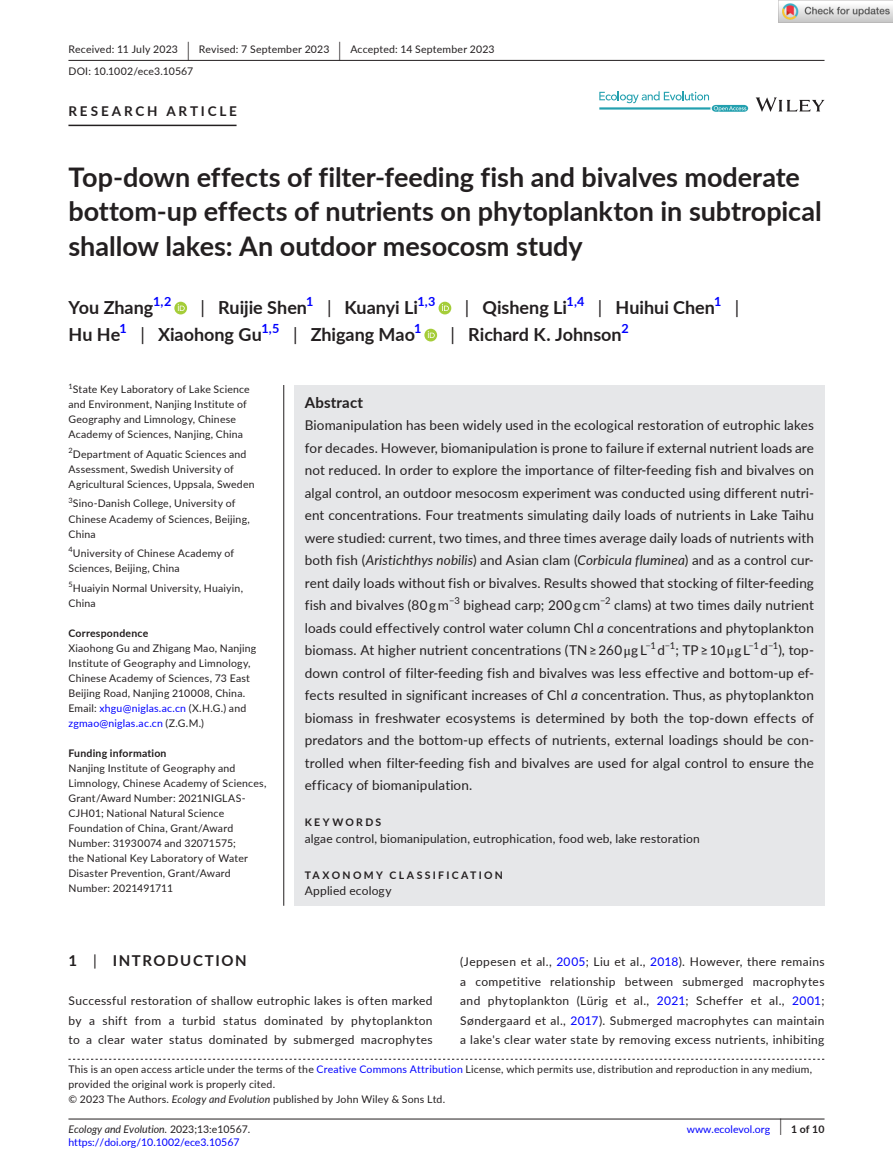
<style>
.page{position:relative;width:893px;height:1174px;background:#fff}
.page>*{position:absolute;margin:0;border:0;box-sizing:border-box;transform-origin:0 0}
.t1{font:700 27px/34.5px "Lato";color:#231f20}
.t2{font:700 18px "Lato";color:#231f20}
.t3{font:18px "Lato";color:#231f20}
.t4{font:700 15px "Lato";letter-spacing:.1em;color:#231f20}
.t5{font:700 15px "Lato";letter-spacing:.015em;color:#231f20}
.t6{font:13.5px/22.5px "Lato";letter-spacing:.01em;color:#231f20;text-align:justify}
.t7{font:700 13.5px "Lato";letter-spacing:.21em;color:#231f20}
.t8{font:700 12.6px "Lato";color:#00f}
.t9{font:12px/19.5px "Lato";letter-spacing:.02em;color:#231f20;text-align:justify}
.t10{font:10.5px/15px "Lato";letter-spacing:.02em;color:#231f20}
.t11{font:10.5px "Lato";color:#00f}
.t12{font:700 10.5px "Lato";letter-spacing:.025em;color:#231f20}
.t13{font:italic 10.5px "Lato";color:#231f20}
.t14{font:700 10.5px "Lato";letter-spacing:.22em;color:#231f20}
.t15{font:9.45px "Lato";color:#231f20}
.t16{font:7.35px "Lato";color:#231f20}
.s1{font-size:19.65px}
.s2{font-weight:400}
.s3{color:#00f}
.s4{font-style:italic}
.s5{font-family:"STIX"}
.s6{font-style:normal}
.s7{font-weight:400;font-size:17.4px}
</style>
<div class="page">
<hr style="left:68px;top:1118px;width:756px;height:1px;background:#231f20">
<svg style="left:756px;top:97px;width:68px;height:15px"></svg>
<svg style="left:599px;top:91px;width:149px;height:21px"></svg>
<hr style="left:68px;top:60px;width:756px;height:1px;background:#231f20">
<hr style="left:68px;top:125px;width:169px;height:1px;background:#231f20">
<svg style="left:174px;top:302px;width:13px;height:12px"></svg>
<svg style="left:178px;top:304px;width:7px;height:7px"></svg>
<div style="left:439px;top:302px;width:12px;height:12px;background:#a5cd39;border-radius:50%"></div>
<svg style="left:442px;top:304px;width:7px;height:7px"></svg>
<svg style="left:424px;top:329px;width:13px;height:12px"></svg>
<svg style="left:428px;top:331px;width:7px;height:7px"></svg>
<svg style="left:68px;top:1058px;width:756px;height:1px"></svg>
<div style="left:294px;top:385px;width:530px;height:520px;background:#e6e7e9"></div>
<hr style="left:283px;top:385px;width:1px;height:520px;background:#231f20">
<img style="left:779px;top:0;width:114px;height:23px">
<p class="t10" style="left:68px;top:38px;width:428px;line-height:21.8px">Received: 11 July 2023 <span class="s1">|</span> Revised: 7 September 2023 <span class="s1">|</span> Accepted: 14 September 2023<br>DOI: 10.1002/ece3.10567</p>
<p class="t7" style="left:68px;top:101px;width:170px">RESEARCH ARTICLE</p>
<h1 class="t1" style="left:68px;top:159px;width:755px">Top-down effects of filter-feeding fish and bivalves moderate bottom-up effects of nutrients on phytoplankton in subtropical shallow lakes: An outdoor mesocosm study</h1>
<h2 class="t2" style="left:68px;top:295px;width:86px">You Zhang</h2>
<p class="t8" style="left:153px;top:292px;width:20px">1,2</p>
<h2 class="t2" style="left:201px;top:295px;width:108px"><span class="s2">|</span> Ruijie Shen</h2>
<p class="t8" style="left:306px;top:292px;width:9px">1</p>
<h2 class="t2" style="left:327px;top:295px;width:92px"><span class="s2">|</span> Kuanyi Li</h2>
<p class="t8" style="left:417px;top:292px;width:20px">1,3</p>
<h2 class="t2" style="left:465px;top:295px;width:104px"><span class="s2">|</span> Qisheng Li</h2>
<p class="t8" style="left:566px;top:292px;width:19px">1,4</p>
<h2 class="t2" style="left:598px;top:295px;width:119px"><span class="s2">|</span> Huihui Chen</h2>
<p class="t8" style="left:714px;top:292px;width:9px">1</p>
<h2 class="t3" style="left:735px;top:295px;width:6px">|</h2>
<h2 class="t2" style="left:68px;top:322px;width:53px">Hu He</h2>
<p class="t8" style="left:120px;top:319px;width:9px">1</p>
<h2 class="t2" style="left:140px;top:322px;width:123px"><span class="s2">|</span> Xiaohong Gu</h2>
<p class="t8" style="left:261px;top:319px;width:20px">1,5</p>
<h2 class="t2" style="left:293px;top:322px;width:124px"><span class="s2">|</span> Zhigang Mao</h2>
<p class="t8" style="left:414px;top:319px;width:9px">1</p>
<h2 class="t2" style="left:451px;top:322px;width:173px"><span class="s2">|</span> Richard K. Johnson</h2>
<p class="t8" style="left:621px;top:319px;width:9px">2</p>
<p class="t16" style="left:68px;top:381px;width:6px">1</p>
<p class="t10" style="left:68px;top:382px;width:183px;text-indent:4px">State Key Laboratory of Lake Science and Environment, Nanjing Institute of Geography and Limnology, Chinese Academy of Sciences, Nanjing, China</p>
<p class="t10" style="left:68px;top:446px;width:188px"><sup>2</sup>Department of Aquatic Sciences and<br>Assessment, Swedish University of<br>Agricultural Sciences, Uppsala, Sweden</p>
<p class="t10" style="left:68px;top:496px;width:183px"><sup>3</sup>Sino-Danish College, University of<br>Chinese Academy of Sciences, Beijing,<br>China</p>
<p class="t10" style="left:68px;top:545px;width:167px"><sup>4</sup>University of Chinese Academy of<br>Sciences, Beijing, China</p>
<p class="t10" style="left:68px;top:580px;width:176px"><sup>5</sup>Huaiyin Normal University, Huaiyin,<br>China</p>
<p class="t12" style="left:68px;top:625px;width:81px">Correspondence</p>
<p class="t10" style="left:68px;top:640px;width:189px">Xiaohong Gu and Zhigang Mao, Nanjing Institute of Geography and Limnology, Chinese Academy of Sciences, 73 East Beijing Road, Nanjing 210008, China.<br>Email: <span class="s3">xhgu@niglas.ac.cn</span> (X.H.G.) and <span class="s3">zgmao@niglas.ac.cn</span> (Z.G.M.)</p>
<p class="t12" style="left:68px;top:745px;width:100px">Funding information</p>
<p class="t10" style="left:68px;top:760px;width:199px">Nanjing Institute of Geography and Limnology, Chinese Academy of Sciences, Grant/Award Number: 2021NIGLAS-CJH01; National Natural Science Foundation of China, Grant/Award Number: 31930074 and 32071575;<br>the National Key Laboratory of Water Disaster Prevention, Grant/Award Number: 2021491711</p>
<p class="t5" style="left:305px;top:391px;width:60px">Abstract</p>
<p class="t6" style="left:305px;top:413px;width:511px">Biomanipulation has been widely used in the ecological restoration of eutrophic lakes for decades. However, biomanipulation is prone to failure if external nutrient loads are not reduced. In order to explore the importance of filter-feeding fish and bivalves on algal control, an outdoor mesocosm experiment was conducted using different nutri&shy;ent concentrations. Four treatments simulating daily loads of nutrients in Lake Taihu were studied: current, two times, and three times average daily loads of nutrients with both fish (<span class="s4">Aristichthys nobilis</span>) and Asian clam (<span class="s4">Corbicula fluminea</span>) and as a control cur&shy;rent daily loads without fish or bivalves. Results showed that stocking of filter-feeding fish and bivalves (80 g m</p>
<p class="t15" style="left:449px;top:594px;width:12px">−3</p>
<p class="t6" style="left:464px;top:593px;width:138px">bighead carp; 200 g cm</p>
<p class="t15" style="left:600px;top:594px;width:12px">−2</p>
<p class="t6" style="left:305px;top:593px;width:511px;text-indent:310px">clams) at two times daily nutrient loads could effectively control water column Chl <span class="s4">a</span> concentrations and phytoplankton biomass. At higher nutrient concentrations (TN ≥ 260 <span class="s5">μ</span>g L</p>
<p class="t15" style="left:645px;top:639px;width:12px">−1</p>
<p class="t6" style="left:658px;top:638px;width:9px">d</p>
<p class="t15" style="left:665px;top:639px;width:12px">−1</p>
<p class="t6" style="left:675px;top:638px;width:76px">; TP ≥ 10 <span class="s5">μ</span>g L</p>
<p class="t15" style="left:748px;top:639px;width:12px">−1</p>
<p class="t6" style="left:761px;top:638px;width:9px">d</p>
<p class="t15" style="left:768px;top:639px;width:12px">−1</p>
<p class="t6" style="left:305px;top:638px;width:511px;text-indent:474px">), top&shy;down control of filter-feeding fish and bivalves was less effective and bottom-up ef&shy;fects resulted in significant increases of Chl <span class="s4">a</span> concentration. Thus, as phytoplankton biomass in freshwater ecosystems is determined by both the top-down effects of predators and the bottom-up effects of nutrients, external loadings should be con&shy;trolled when filter-feeding fish and bivalves are used for algal control to ensure the efficacy of biomanipulation.</p>
<p class="t14" style="left:305px;top:814px;width:78px">KEYWORDS</p>
<p class="t9" style="left:305px;top:828px;width:396px">algae control, biomanipulation, eutrophication, food web, lake restoration</p>
<p class="t14" style="left:305px;top:867px;width:200px">TAXONOMY CLASSIFICATION</p>
<p class="t9" style="left:305px;top:880px;width:88px">Applied ecology</p>
<p class="t4" style="left:68px;top:950px;width:180px">1 <span class="s2">|</span> INTRODUCTION</p>
<p class="t9" style="left:68px;top:990px;width:366px">Successful restoration of shallow eutrophic lakes is often marked by a shift from a turbid status dominated by phytoplankton to a clear water status dominated by submerged macrophytes</p>
<p class="t9" style="left:460px;top:951px;width:366px">(Jeppesen et al., <span class="s3">2005</span>; Liu et al., <span class="s3">2018</span>). However, there remains a competitive relationship between submerged macrophytes and phytoplankton (Lürig et al., <span class="s3">2021</span>; Scheffer et al., <span class="s3">2001</span>; Søndergaard et al., <span class="s3">2017</span>). Submerged macrophytes can maintain a lake's clear water state by removing excess nutrients, inhibiting</p>
<p class="t10" style="left:68px;top:1061px;width:745px">This is an open access article under the terms of the <span class="s3">Creative Commons Attribution</span> License, which permits use, distribution and reproduction in any medium, provided the original work is properly cited.<br>© 2023 The Authors. <span class="s4">Ecology and Evolution</span> published by John Wiley &amp; Sons Ltd.</p>
<p class="t13" style="left:68px;top:1121px;width:183px">Ecology and Evolution. <span class="s6">2023;13:e10567.</span></p>
<p class="t12" style="left:779px;top:1121px;width:46px"><span class="s7">|</span> 1 of 10</p>
<p class="t11" style="left:68px;top:1135px;width:173px">https://doi.org/10.1002/ece3.10567</p>
<p class="t11" style="left:687px;top:1121px;width:85px">www.ecolevol.org</p>
</div>
